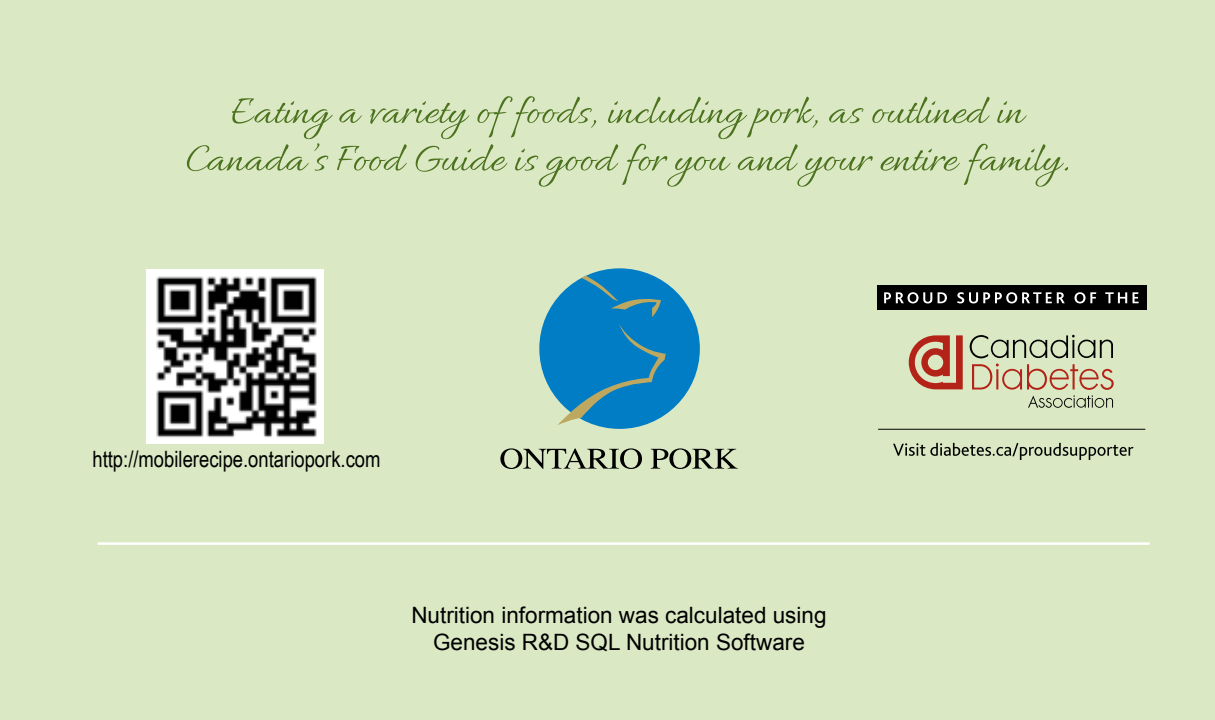
<style>
.page{position:relative;width:1215px;height:720px;background:#dbe8c4}
.page>*{position:absolute;margin:0;border:0;box-sizing:border-box;transform-origin:0 0}
.t1{font:55px/47.5px "Allura";color:#4b721d;text-align:center}
.t2{font:22.5px/27px "Arial";color:#000;text-align:center}
.t3{font:22.5px "Arial Narrow";color:#000}
</style>
<div class="page">
<hr style="left:878px;top:429px;width:267px;height:1px;background:#000">
<div style="left:877px;top:285px;width:270px;height:24px;background:#000"></div>
<svg style="left:893px;top:443px;width:240px;height:17px"></svg>
<svg style="left:884px;top:292px;width:48px;height:11px"></svg>
<svg style="left:938px;top:292px;width:9px;height:11px"></svg>
<svg style="left:957px;top:292px;width:108px;height:11px"></svg>
<svg style="left:1075px;top:292px;width:21px;height:11px"></svg>
<svg style="left:1105px;top:292px;width:22px;height:11px"></svg>
<svg style="left:1133px;top:292px;width:6px;height:11px"></svg>
<svg style="left:970px;top:335px;width:143px;height:23px"></svg>
<svg style="left:972px;top:364px;width:142px;height:44px"></svg>
<svg style="left:909px;top:335px;width:54px;height:54px"></svg>
<div style="left:539px;top:268px;width:161px;height:161px;background:#007dc5;border-radius:50%"></div>
<svg style="left:557px;top:276px;width:109px;height:149px"></svg>
<svg style="left:500px;top:448px;width:142px;height:21px"></svg>
<svg style="left:651px;top:448px;width:87px;height:21px"></svg>
<img style="left:147px;top:269px;width:177px;height:175px">
<hr style="left:98px;top:542px;width:1052px;height:3px;background:#fff">
<p class="t1" style="left:186px;top:88px;width:885px">Eating a variety of foods, including pork, as outlined in<br>Canada’s Food Guide is good for you and your entire family.</p>
<p class="t3" style="left:92px;top:442px;width:290px">http://mobilerecipe.ontariopork.com</p>
<p class="t2" style="left:411px;top:602px;width:417px">Nutrition information was calculated using<br>Genesis R&amp;D SQL Nutrition Software</p>
</div>
